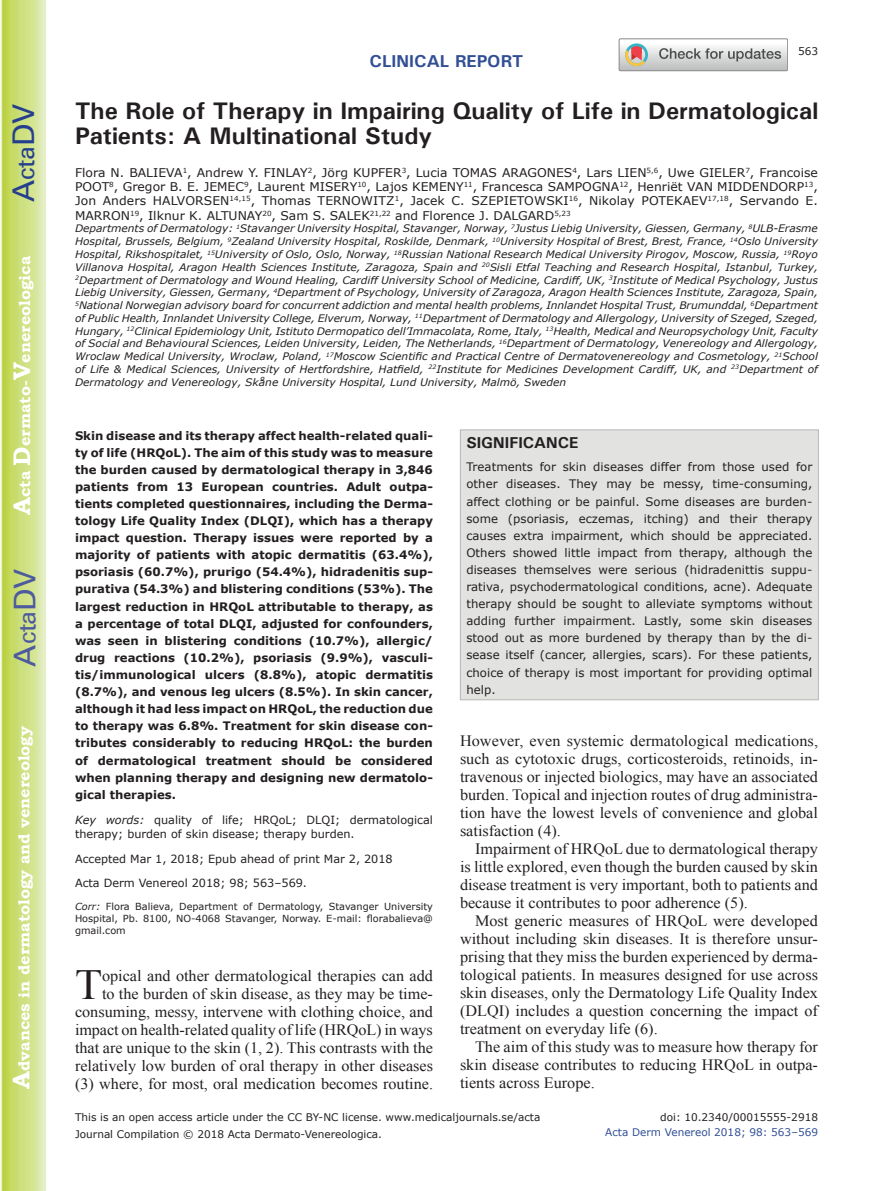
<style>
.page{position:relative;width:893px;height:1191px;background:#fff}
.page>*{position:absolute;margin:0;border:0;box-sizing:border-box;transform-origin:0 0}
.t1{font:42.9px "Times New Roman";color:#231f20}
.t2{font:30px "Univers";color:#4d5a9e}
.t3{font:30px "Univers";color:#253f8e}
.t4{font:700 24px/25.5px "Univers";color:#231f20}
.t5{font:700 17.25px "Univers";color:#324f95}
.t6{font:15.75px/18px "Times New Roman";color:#231f20;text-align:justify}
.t7{font:700 15.75px "Bookman Old Style";color:#fff}
.t8{font:700 15.75px "Univers";color:#231f20}
.t9{font:12px/14.4px "Verdana";color:#231f20;text-align:justify}
.t10{font:700 11.7px/17.1px "Verdana";color:#231f20;text-align:justify}
.t11{font:11.7px/17.1px "Verdana";letter-spacing:.005em;color:#231f20}
.t12{font:11.25px/13.5px "Verdana";color:#231f20}
.t13{font:10.5px/17px "Verdana";color:#231f20}
.t14{font:10.5px "Verdana";color:#324f95}
.t15{font:italic 10.35px/12.8px "Verdana";color:#231f20;text-align:justify}
.t16{font:9.75px/11.7px "Verdana";color:#231f20;text-align:justify}
.s1{font-size:24px}
.s2{font-style:italic}
</style>
<div class="page">
<svg style="left:1px;top:0;width:45px;height:1191px;background:#cfe084"></svg>
<svg style="left:619px;top:39px;width:169px;height:32px"></svg>
<div style="left:460px;top:429px;width:359px;height:271px;background:#e2e2e1;border:1px solid #bab5b4"></div>
<h2 class="t3" style="left:6px;top:202px;width:100px;rotate:-90deg">A<span class="s1">cta</span>DV</h2>
<h3 class="t7" style="left:15px;top:515px;width:260px;rotate:-90deg"><span class="s1">A</span>cta <span class="s1">D</span>ermato-<span class="s1">V</span>enereologica</h3>
<h2 class="t2" style="left:7px;top:666px;width:100px;rotate:-90deg">A<span class="s1">cta</span>DV</h2>
<h3 class="t7" style="left:15px;top:1088px;width:364px;rotate:-90deg"><span class="s1">A</span>dvances in dermatology and venereology</h3>
<h3 class="t5" style="left:370px;top:50px;width:155px">CLINICAL REPORT</h3>
<p class="t13" style="left:798px;top:42px;width:22px">563</p>
<h3 class="t4" style="left:75px;top:97px;width:745px">The Role of Therapy in Impairing Quality of Life in Dermatological<br>Patients: A Multinational Study</h3>
<p class="t9" style="left:75px;top:164px;width:744px">Flora N. BALIEVA<sup>1</sup>, Andrew Y. FINLAY<sup>2</sup>, Jörg KUPFER<sup>3</sup>, Lucia TOMAS ARAGONES<sup>4</sup>, Lars LIEN<sup>5,6</sup>, Uwe GIELER<sup>7</sup>, Francoise POOT<sup>8</sup>, Gregor B. E. JEMEC<sup>9</sup>, Laurent MISERY<sup>10</sup>, Lajos KEMENY<sup>11</sup>, Francesca SAMPOGNA<sup>12</sup>, Henriët VAN MIDDENDORP<sup>13</sup>, Jon Anders HALVORSEN<sup>14,15</sup>, Thomas TERNOWITZ<sup>1</sup>, Jacek C. SZEPIETOWSKI<sup>16</sup>, Nikolay POTEKAEV<sup>17,18</sup>, Servando E.<br>MARRON<sup>19</sup>, Ilknur K. ALTUNAY<sup>20</sup>, Sam S. SALEK<sup>21,22</sup> and Florence J. DALGARD<sup>5,23</sup></p>
<p class="t15" style="left:75px;top:222px;width:745px">Departments of Dermatology: <sup>1</sup>Stavanger University Hospital, Stavanger, Norway, <sup>7</sup>Justus Liebig University, Giessen, Germany, <sup>8</sup>ULB-Erasme Hospital, Brussels, Belgium, <sup>9</sup>Zealand University Hospital, Roskilde, Denmark, <sup>10</sup>University Hospital of Brest, Brest, France, <sup>14</sup>Oslo University Hospital, Rikshospitalet, <sup>15</sup>University of Oslo, Oslo, Norway, <sup>18</sup>Russian National Research Medical University Pirogov, Moscow, Russia, <sup>19</sup>Royo Villanova Hospital, Aragon Health Sciences Institute, Zaragoza, Spain and <sup>20</sup>Sisli Etfal Teaching and Research Hospital, Istanbul, Turkey, <sup>2</sup>Department of Dermatology and Wound Healing, Cardiff University School of Medicine, Cardiff, UK, <sup>3</sup>Institute of Medical Psychology, Justus Liebig University, Giessen, Germany, <sup>4</sup>Department of Psychology, University of Zaragoza, Aragon Health Sciences Institute, Zaragoza, Spain, <sup>5</sup>National Norwegian advisory board for concurrent addiction and mental health problems, Innlandet Hospital Trust, Brumunddal, <sup>6</sup>Department of Public Health, Innlandet University College, Elverum, Norway, <sup>11</sup>Department of Dermatology and Allergology, University of Szeged, Szeged, Hungary, <sup>12</sup>Clinical Epidemiology Unit, Istituto Dermopatico dell’Immacolata, Rome, Italy, <sup>13</sup>Health, Medical and Neuropsychology Unit, Faculty of Social and Behavioural Sciences, Leiden University, Leiden, The Netherlands, <sup>16</sup>Department of Dermatology, Venereology and Allergology, Wroclaw Medical University, Wroclaw, Poland, <sup>17</sup>Moscow Scientific and Practical Centre of Dermatovenereology and Cosmetology, <sup>21</sup>School of Life &amp; Medical Sciences, University of Hertfordshire, Hatfield, <sup>22</sup>Institute for Medicines Development Cardiff, UK, and <sup>23</sup>Department of Dermatology and Venereology, Skåne University Hospital, Lund University, Malmö, Sweden</p>
<p class="t10" style="left:75px;top:426px;width:359px">Skin disease and its therapy affect health-related quali&shy;ty of life (HRQoL). The aim of this study was to measure the burden caused by dermatological therapy in 3,846 patients from 13 European countries. Adult outpa&shy;tients completed questionnaires, including the Derma&shy;tology Life Quality Index (DLQI), which has a therapy impact question. Therapy issues were reported by a majority of patients with atopic dermatitis (63.4%), psoriasis (60.7%), prurigo (54.4%), hidradenitis sup&shy;purativa (54.3%) and blistering conditions (53%). The largest reduction in HRQoL attributable to therapy, as a percentage of total DLQI, adjusted for confounders, was seen in blistering conditions (10.7%), allergic/ drug reactions (10.2%), psoriasis (9.9%), vasculi&shy;tis/immunological ulcers (8.8%), atopic dermatitis (8.7%), and venous leg ulcers (8.5%). In skin cancer, although it had less impact on HRQoL, the reduction due to therapy was 6.8%. Treatment for skin disease con&shy;tributes considerably to reducing HRQoL: the burden of dermatological treatment should be considered when planning therapy and designing new dermatolo&shy;gical therapies.</p>
<p class="t12" style="left:75px;top:813px;width:359px"><span class="s2">Key words:</span> quality of life; HRQoL; DLQI; dermatological therapy; burden of skin disease; therapy burden.</p>
<p class="t12" style="left:75px;top:851px;width:319px">Accepted Mar 1, 2018; Epub ahead of print Mar 2, 2018</p>
<p class="t12" style="left:75px;top:876px;width:234px">Acta Derm Venereol 2018; 98; 563–569.</p>
<p class="t16" style="left:75px;top:900px;width:359px"><span class="s2">Corr:</span> Flora Balieva, Department of Dermatology, Stavanger University Hospital, Pb. 8100, NO-4068 Stavanger, Norway. E-mail: florabalieva@ gmail.com</p>
<h1 class="t1" style="left:75px;top:955px;width:29px">T</h1>
<p class="t6" style="left:75px;top:966px;width:360px;text-align:right">opical and other dermatological therapies can add<br>to the burden of skin disease, as they may be time&shy;consuming, messy, intervene with clothing choice, and impact on health-related quality of life (HRQoL) in ways that are unique to the skin (1, 2). This contrasts with the relatively low burden of oral therapy in other diseases (3) where, for most, oral medication becomes routine.</p>
<h3 class="t8" style="left:466px;top:433px;width:114px">SIGNIFICANCE</h3>
<p class="t11" style="left:466px;top:458px;width:348px">Treatments for skin diseases differ from those used for other diseases. They may be messy, time-consuming, affect clothing or be painful. Some diseases are burden&shy;some (psoriasis, eczemas, itching) and their therapy causes extra impairment, which should be appreciated.<br>Others showed little impact from therapy, although the diseases themselves were serious (hidradenittis suppu&shy;rativa, psychodermatological conditions, acne). Adequate therapy should be sought to alleviate symptoms without adding further impairment. Lastly, some skin diseases stood out as more burdened by therapy than by the di&shy;sease itself (cancer, allergies, scars). For these patients, choice of therapy is most important for providing optimal help.</p>
<p class="t6" style="left:460px;top:731px;width:360px">However, even systemic dermatological medications, such as cytotoxic drugs, corticosteroids, retinoids, in&shy;travenous or injected biologics, may have an associated burden. Topical and injection routes of drug administra&shy;tion have the lowest levels of convenience and global satisfaction (4).</p>
<h3 class="t6" style="left:460px;top:839px;width:360px;text-indent:15px">Impairment of HRQoL due to dermatological therapy is little explored, even though the burden caused by skin disease treatment is very important, both to patients and because it contributes to poor adherence (5).</h3>
<p class="t6" style="left:460px;top:911px;width:359px;text-indent:15px">Most generic measures of HRQoL were developed without including skin diseases. It is therefore unsur&shy;prising that they miss the burden experienced by derma&shy;tological patients. In measures designed for use across skin diseases, only the Dermatology Life Quality Index (DLQI) includes a question concerning the impact of treatment on everyday life (6).</p>
<h3 class="t6" style="left:460px;top:1037px;width:359px;text-indent:15px">The aim of this study was to measure how therapy for skin disease contributes to reducing HRQoL in outpa&shy;tients across Europe.</h3>
<p class="t13" style="left:75px;top:1108px;width:467px">This is an open access article under the CC BY-NC license. www.medicaljournals.se/acta<br>Journal Compilation © 2018 Acta Dermato-Venereologica.</p>
<p class="t13" style="left:660px;top:1108px;width:159px">doi: 10.2340/00015555-2918</p>
<p class="t14" style="left:605px;top:1125px;width:214px">Acta Derm Venereol 2018; 98: 563–569</p>
</div>
